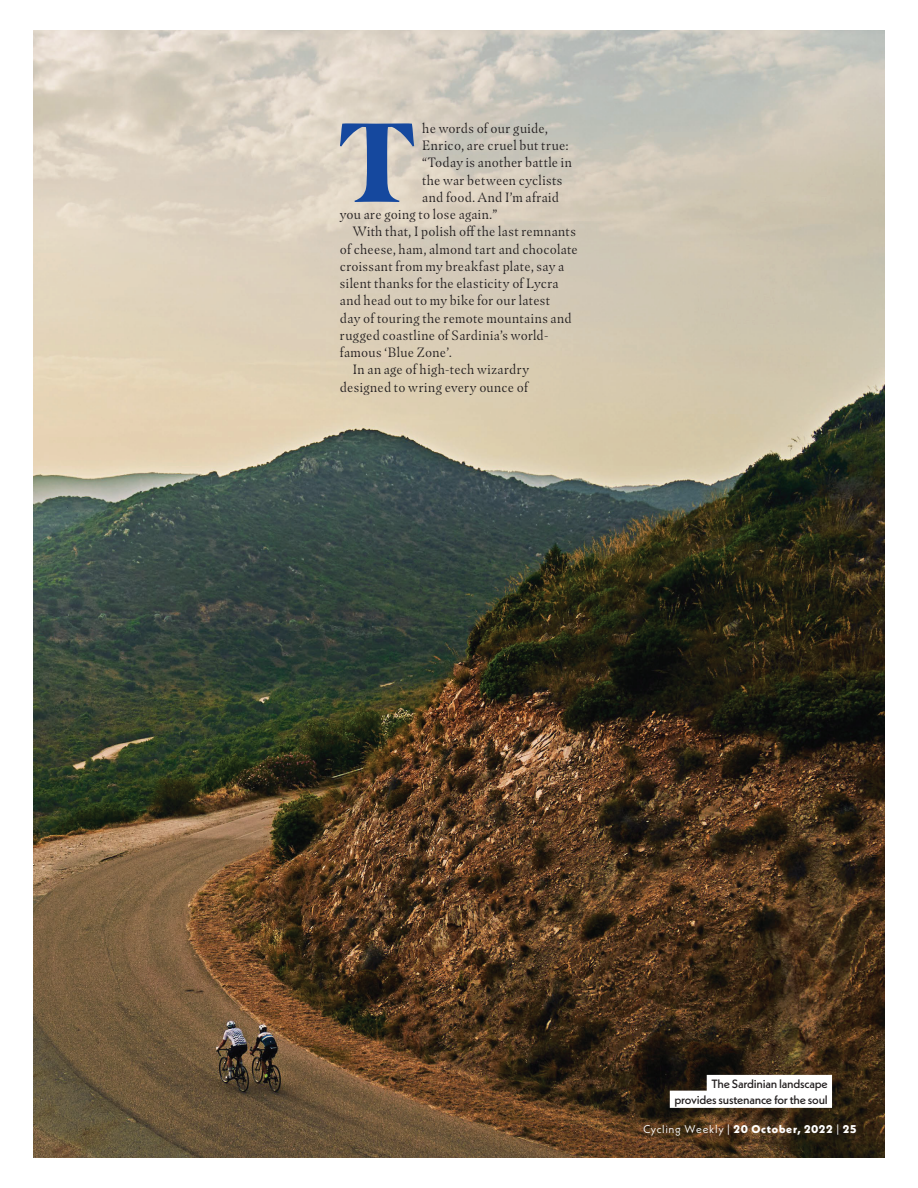
<style>
.page{position:relative;width:918px;height:1188px;background:#fff}
.page>*{position:absolute;margin:0;border:0;box-sizing:border-box;transform-origin:0 0}
.t1{font:900 111.9px "Masqualero";color:#15489e}
.t2{font:300 13.5px "Masqualero";letter-spacing:.02em;color:#231f20}
.t3{font:500 12px/15.8px "Neue Kabel";letter-spacing:-.02em;color:#231f20;text-align:right}
.t4{font:800 11.25px "Neue Kabel";letter-spacing:.07em;color:#fff}
.s1{font-weight:400}
</style>
<div class="page">
<img style="left:34px;top:31px;width:850px;height:1126px">
<div style="left:707px;top:1075px;width:125px;height:17px;background:#fff"></div>
<div style="left:670px;top:1091px;width:162px;height:17px;background:#fff"></div>
<h1 class="t1" style="left:339px;top:98px;width:78px">T</h1>
<p class="t2" style="left:422px;top:122px;width:127px">he words of our guide,</p>
<p class="t2" style="left:422px;top:139px;width:148px">Enrico, are cruel but true:</p>
<p class="t2" style="left:422px;top:157px;width:151px">“Today is another battle in</p>
<p class="t2" style="left:422px;top:174px;width:142px">the war between cyclists</p>
<p class="t2" style="left:422px;top:191px;width:138px">and food. And I’m afraid</p>
<p class="t2" style="left:340px;top:208px;width:159px">you are going to lose again.”</p>
<p class="t2" style="left:353px;top:226px;width:225px">With that, I polish off the last remnants</p>
<p class="t2" style="left:340px;top:243px;width:239px">of cheese, ham, almond tart and chocolate</p>
<p class="t2" style="left:340px;top:260px;width:226px">croissant from my breakfast plate, say a</p>
<p class="t2" style="left:340px;top:277px;width:220px">silent thanks for the elasticity of Lycra</p>
<p class="t2" style="left:340px;top:295px;width:212px">and head out to my bike for our latest</p>
<p class="t2" style="left:340px;top:312px;width:233px">day of touring the remote mountains and</p>
<p class="t2" style="left:340px;top:329px;width:210px">rugged coastline of Sardinia’s world-</p>
<p class="t2" style="left:340px;top:346px;width:113px">famous ‘Blue Zone’.</p>
<p class="t2" style="left:353px;top:364px;width:178px">In an age of high-tech wizardry</p>
<p class="t2" style="left:340px;top:381px;width:190px">designed to wring every ounce of</p>
<p class="t3" style="left:674px;top:1077px;width:155px">The Sardinian landscape provides sustenance for the soul</p>
<p class="t4" style="left:643px;top:1123px;width:215px"><span class="s1">Cycling Weekly |</span> 20 October, 2022 <span class="s1">|</span> 25</p>
</div>
